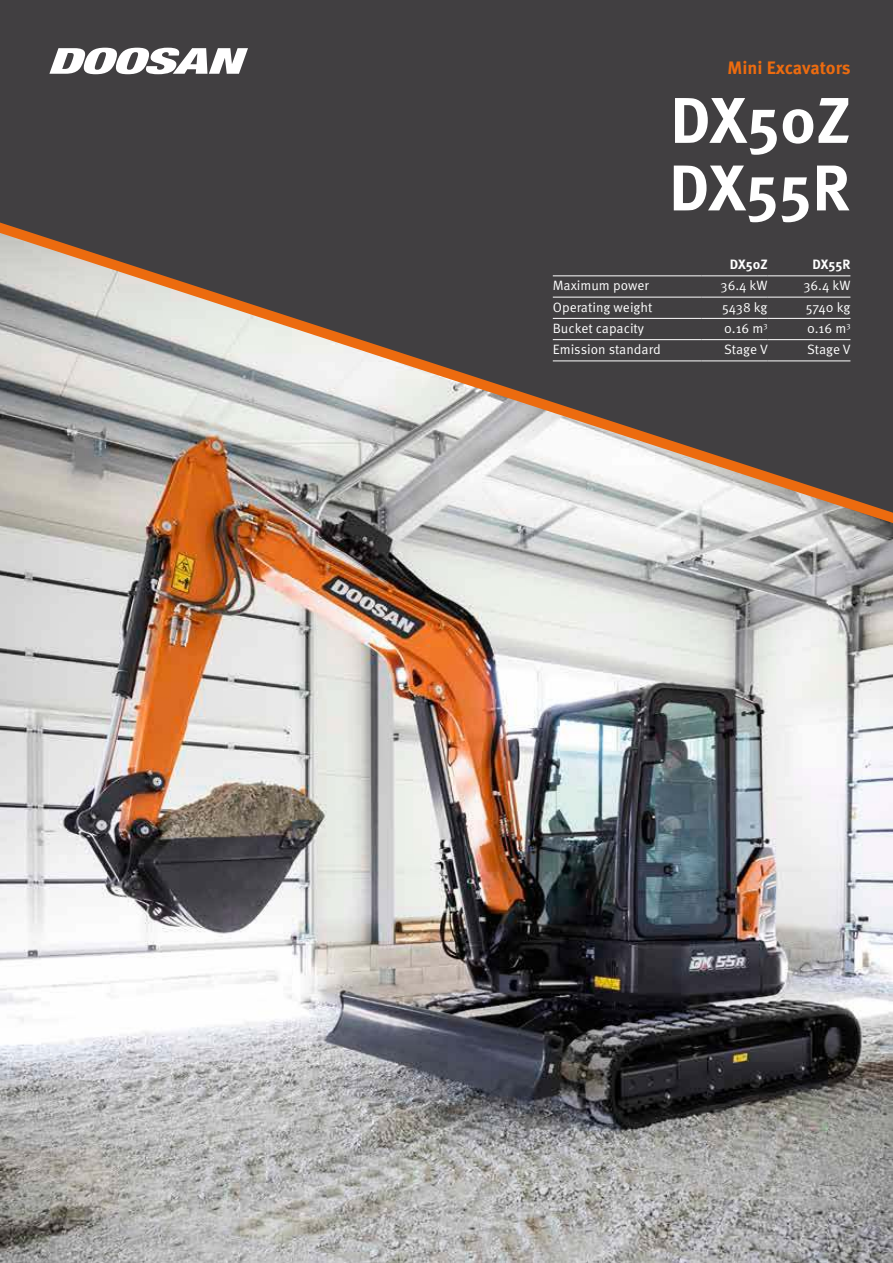
<style>
.page{position:relative;width:893px;height:1263px;background:#fff}
.page>*{position:absolute;margin:0;border:0;box-sizing:border-box;transform-origin:0 0}
.t1{font:700 64.5px/67.5px "Meta Pro";color:#fff}
.t2{font:700 18px "Meta Pro";letter-spacing:-.005em;color:#ec6b0f}
.t3{font:13.5px "Meta Pro Norm";color:#fff}
.t4{font:700 13.5px "Meta Pro";color:#fff}
</style>
<div class="page">
<img style="left:0;top:523px;width:893px;height:740px">
<div style="left:0;top:0;width:893px;height:223px;background:#413f41"></div>
<svg style="left:0;top:223px;width:893px;height:300px;background:#87807b"></svg>
<svg style="left:49px;top:48px;width:199px;height:26px"></svg>
<hr style="left:553px;top:276px;width:149px;height:1px;background:#fff">
<hr style="left:702px;top:276px;width:65px;height:1px;background:#fff">
<hr style="left:767px;top:276px;width:83px;height:1px;background:#fff">
<hr style="left:553px;top:297px;width:149px;height:1px;background:#fff">
<hr style="left:702px;top:297px;width:65px;height:1px;background:#fff">
<hr style="left:767px;top:297px;width:83px;height:1px;background:#fff">
<hr style="left:553px;top:318px;width:149px;height:1px;background:#fff">
<hr style="left:702px;top:318px;width:65px;height:1px;background:#fff">
<hr style="left:767px;top:318px;width:83px;height:1px;background:#fff">
<hr style="left:553px;top:339px;width:149px;height:1px;background:#fff">
<hr style="left:702px;top:339px;width:65px;height:1px;background:#fff">
<hr style="left:767px;top:339px;width:83px;height:1px;background:#fff">
<hr style="left:553px;top:361px;width:149px;height:1px;background:#fff">
<hr style="left:702px;top:361px;width:65px;height:1px;background:#fff">
<hr style="left:767px;top:361px;width:83px;height:1px;background:#fff">
<h2 class="t2" style="left:728px;top:59px;width:125px">Mini Excavators</h2>
<h1 class="t1" style="left:669px;top:89px;width:184px">DX50Z<br>DX55R</h1>
<p class="t4" style="left:730px;top:258px;width:39px">DX50Z</p>
<p class="t4" style="left:812px;top:258px;width:39px">DX55R</p>
<p class="t3" style="left:553px;top:280px;width:97px">Maximum power</p>
<p class="t3" style="left:721px;top:280px;width:49px">36.4 kW</p>
<p class="t3" style="left:803px;top:280px;width:49px">36.4 kW</p>
<p class="t3" style="left:553px;top:301px;width:101px">Operating weight</p>
<p class="t3" style="left:722px;top:301px;width:47px">5438 kg</p>
<p class="t3" style="left:806px;top:301px;width:46px">5740 kg</p>
<p class="t3" style="left:553px;top:322px;width:93px">Bucket capacity</p>
<p class="t3" style="left:724px;top:322px;width:45px">0.16 m<sup>3</sup></p>
<p class="t3" style="left:807px;top:322px;width:45px">0.16 m<sup>3</sup></p>
<p class="t3" style="left:553px;top:344px;width:109px">Emission standard</p>
<p class="t3" style="left:724px;top:344px;width:45px">Stage V</p>
<p class="t3" style="left:807px;top:344px;width:45px">Stage V</p>
</div>
